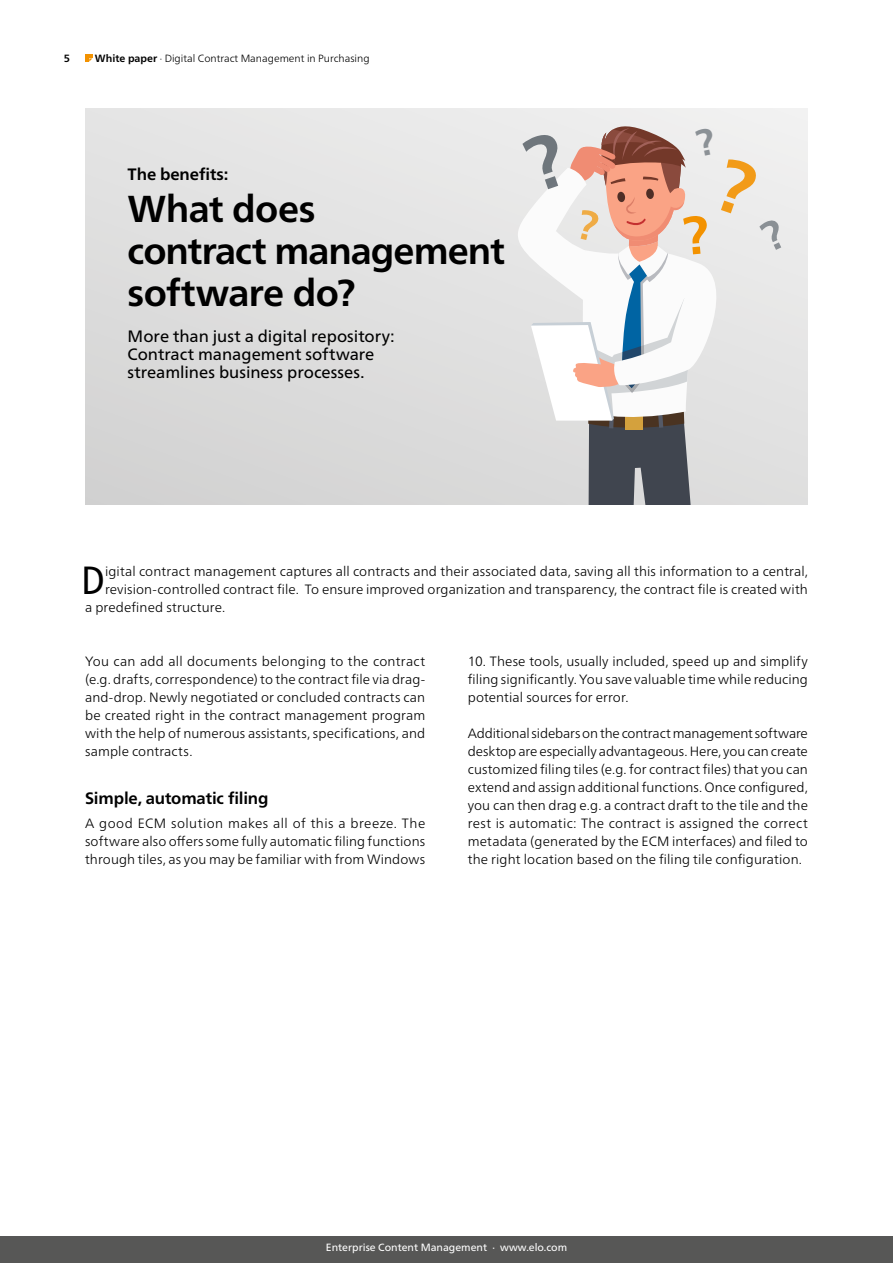
<style>
.page{position:relative;width:893px;height:1263px;background:#fff}
.page>*{position:absolute;margin:0;border:0;box-sizing:border-box;transform-origin:0 0}
.t1{font:condensed 39.3px "Frutiger Neue LTW1 G";color:#000}
.t2{font:700 37.5px/42px "Frutiger Neue LTW1 G";letter-spacing:-.02em;color:#000}
.t3{font:16.5px/18px "Frutiger Neue LTW1 G";color:#000}
.t4{font:700 16.5px "Frutiger Neue LTW1 G";letter-spacing:-.01em;color:#000}
.t5{font:300 13.5px/18px "Frutiger Neue LTW1 G";letter-spacing:.005em;color:#000;text-align:justify}
.t6{font:300 10.5px "Frutiger Neue LTW1 G";color:#000}
.t7{font:10.5px "Frutiger Neue LTW1 G";color:#fff}
.t8{font:700 10.5px "Frutiger Neue LTW1 G";color:#000}
.s1{font-weight:700}
</style>
<div class="page">
<div style="left:85px;top:108px;width:723px;height:396px;background:#dfdfdf"></div>
<svg style="left:85px;top:54px;width:7px;height:8px"></svg>
<div style="left:0;top:1236px;width:893px;height:27px;background:#575756"></div>
<svg style="left:511px;top:117px;width:276px;height:387px"></svg>
<p class="t8" style="left:64px;top:52px;width:8px">5</p>
<p class="t6" style="left:95px;top:52px;width:276px"><span class="s1">White paper</span> · Digital Contract Management in Purchasing</p>
<p class="t4" style="left:128px;top:164px;width:102px">The benefits:</p>
<h2 class="t2" style="left:128px;top:188px;width:379px">What does<br>contract management software do?</h2>
<p class="t3" style="left:128px;top:327px;width:269px">More than just a digital repository:<br>Contract management software streamlines business processes.</p>
<h1 class="t1" style="left:82px;top:557px;width:25px">D</h1>
<p class="t5" style="left:105px;top:562px;width:704px">igital contract management captures all contracts and their associated data, saving all this information to a central,</p>
<p class="t5" style="left:105px;top:580px;width:704px">revision-controlled contract file. To ensure improved organization and transparency, the contract file is created with</p>
<p class="t5" style="left:85px;top:598px;width:142px">a predefined structure.</p>
<p class="t5" style="left:85px;top:652px;width:342px">You can add all documents belonging to the contract (e.g. drafts, correspondence) to the contract file via drag&shy;and-drop. Newly negotiated or concluded contracts can be created right in the contract management program with the help of numerous assistants, specifications, and sample contracts.</p>
<p class="t4" style="left:85px;top:788px;width:185px">Simple, automatic filing</p>
<p class="t5" style="left:85px;top:814px;width:342px">A good ECM solution makes all of this a breeze. The software also offers some fully automatic filing functions through tiles, as you may be familiar with from Windows</p>
<p class="t5" style="left:468px;top:652px;width:342px">10. These tools, usually included, speed up and simplify filing significantly. You save valuable time while reducing potential sources for error.</p>
<p class="t5" style="left:468px;top:724px;width:342px">Additional sidebars on the contract management software desktop are especially advantageous. Here, you can create customized filing tiles (e.g. for contract files) that you can extend and assign additional functions. Once configured, you can then drag e.g. a contract draft to the tile and the rest is automatic: The contract is assigned the correct metadata (generated by the ECM interfaces) and filed to the right location based on the filing tile configuration.</p>
<p class="t7" style="left:326px;top:1241px;width:243px">Enterprise Content Management · www.elo.com</p>
</div>
